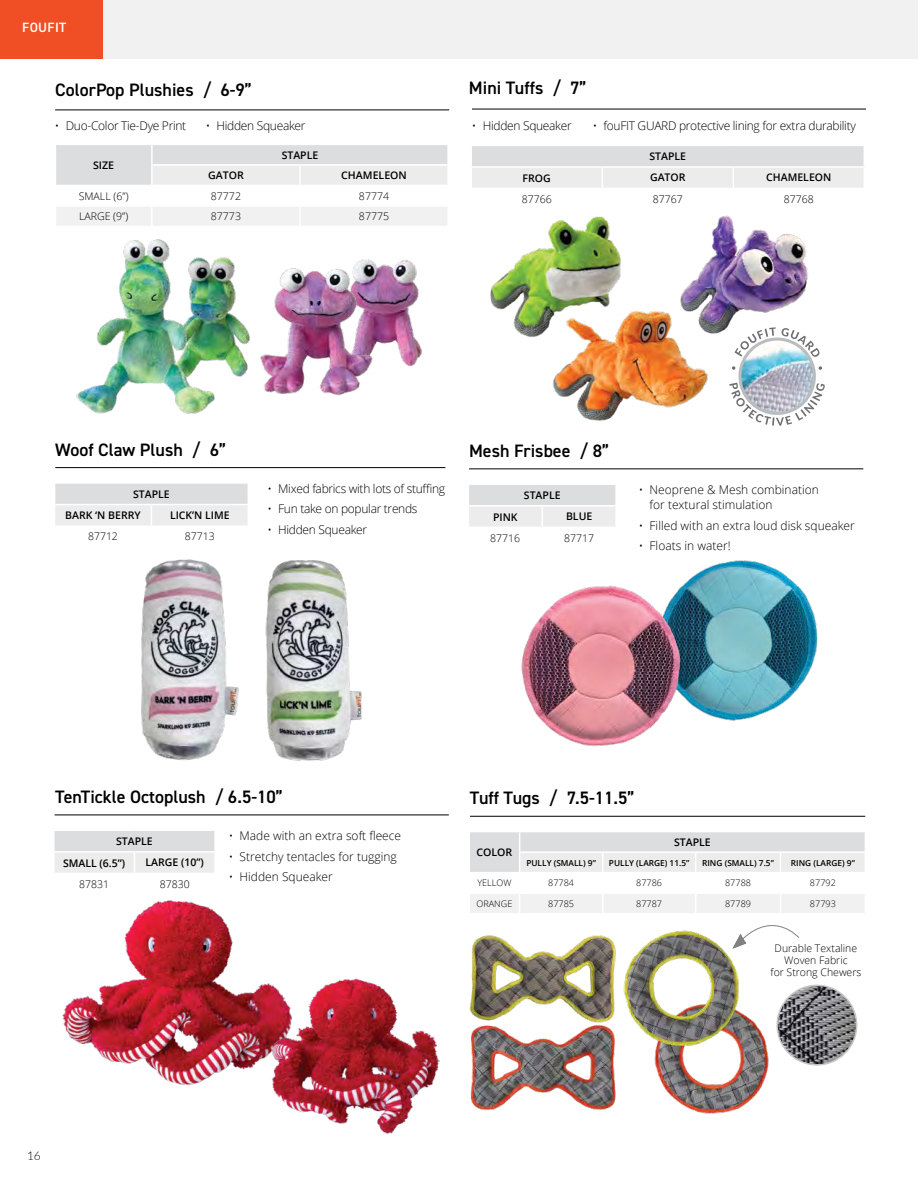
<style>
.page{position:relative;width:918px;height:1188px;background:#fff}
.page>*{position:absolute;margin:0;border:0;box-sizing:border-box;transform-origin:0 0}
.t1{font:600 18px "DIN2014";color:#000}
.t2{font:600 13.5px "DIN2014";letter-spacing:.025em;color:#fff}
.t3{font:300 12px "Open Sans";letter-spacing:-.025em;color:#000}
.t4{font:300 12px/15px "Open Sans";color:#000}
.t5{font:300 12px "Lato";color:#000}
.t6{font:600 10.5px/21.6px "Open Sans";color:#000}
.t7{font:300 10.5px/12px "Open Sans";color:#000;text-align:center}
.t8{font:300 9px "Open Sans";color:#000}
.t9{font:600 8.25px "Open Sans";color:#000}
</style>
<div class="page">
<div style="left:0;top:0;width:103px;height:58px;background:#f04e24"></div>
<div style="left:103px;top:0;width:815px;height:58px;background:#f1f1f2"></div>
<hr style="left:55px;top:467px;width:390px;height:1px;background:#000">
<svg style="left:55px;top:484px;width:193px;height:41px;background:#e5e5e6"></svg>
<img style="left:141px;top:559px;width:57px;height:201px">
<img style="left:198px;top:560px;width:164px;height:201px">
<hr style="left:469px;top:469px;width:394px;height:1px;background:#000">
<svg style="left:469px;top:485px;width:147px;height:42px;background:#e5e5e6"></svg>
<img style="left:685px;top:560px;width:133px;height:161px">
<img style="left:521px;top:583px;width:164px;height:163px">
<img style="left:241px;top:322px;width:5px;height:55px">
<hr style="left:55px;top:110px;width:394px;height:1px;background:#000">
<hr style="left:472px;top:109px;width:394px;height:1px;background:#000">
<svg style="left:472px;top:146px;width:392px;height:42px;background:#e5e5e6"></svg>
<img style="left:76px;top:239px;width:165px;height:175px">
<img style="left:358px;top:259px;width:65px;height:107px">
<svg style="left:56px;top:145px;width:392px;height:81px"></svg>
<img style="left:246px;top:262px;width:139px;height:134px">
<img style="left:691px;top:215px;width:117px;height:123px">
<img style="left:490px;top:216px;width:131px;height:121px">
<img style="left:545px;top:283px;width:172px;height:138px">
<img style="left:740px;top:339px;width:74px;height:74px;border-radius:37px">
<div style="left:739px;top:338px;width:77px;height:77px;border:3px solid #babdbf;border-radius:50%"></div>
<svg style="left:729px;top:383px;width:96px;height:43px"></svg>
<svg style="left:735px;top:327px;width:41px;height:30px"></svg>
<svg style="left:782px;top:328px;width:37px;height:29px"></svg>
<svg style="left:732px;top:366px;width:3px;height:4px"></svg>
<svg style="left:819px;top:366px;width:3px;height:4px"></svg>
<hr style="left:470px;top:816px;width:395px;height:1px;background:#000">
<img style="left:470px;top:1056px;width:146px;height:55px">
<img style="left:469px;top:949px;width:147px;height:107px">
<img style="left:654px;top:1017px;width:115px;height:97px">
<img style="left:623px;top:949px;width:125px;height:106px">
<svg style="left:470px;top:832px;width:395px;height:117px"></svg>
<img style="left:777px;top:985px;width:80px;height:80px;border-radius:40px">
<div style="left:776px;top:985px;width:81px;height:81px;border:2px solid #c6c8c8;border-radius:50%"></div>
<hr style="left:55px;top:815px;width:394px;height:1px;background:#000">
<div style="left:54px;top:830px;width:161px;height:22px;background:#dcddde"></div>
<hr style="left:53px;top:830px;width:81px;height:1px;background:#fff">
<hr style="left:53px;top:831px;width:2px;height:20px;background:#fff">
<hr style="left:134px;top:830px;width:82px;height:1px;background:#fff">
<hr style="left:214px;top:831px;width:2px;height:20px;background:#fff">
<hr style="left:53px;top:851px;width:81px;height:2px;background:#fff">
<hr style="left:134px;top:851px;width:82px;height:2px;background:#fff">
<div style="left:55px;top:853px;width:159px;height:18px;background:#ececed"></div>
<img style="left:55px;top:871px;width:198px;height:214px">
<img style="left:253px;top:978px;width:187px;height:156px">
<p class="t2" style="left:22px;top:19px;width:46px">FOUFIT</p>
<h1 class="t1" style="left:55px;top:78px;width:198px">ColorPop Plushies / 6-9”</h1>
<h1 class="t1" style="left:469px;top:76px;width:119px">Mini Tuffs / 7”</h1>
<p class="t3" style="left:55px;top:118px;width:133px">• Duo-Color Tie-Dye Print</p>
<p class="t3" style="left:206px;top:118px;width:101px">• Hidden Squeaker</p>
<p class="t3" style="left:472px;top:118px;width:101px">• Hidden Squeaker</p>
<p class="t3" style="left:593px;top:118px;width:265px">• fouFIT GUARD protective lining for extra durability</p>
<p class="t6" style="left:93px;top:154px;width:23px">SIZE</p>
<p class="t6" style="left:282px;top:144px;width:38px">STAPLE</p>
<p class="t6" style="left:208px;top:164px;width:37px">GATOR</p>
<p class="t6" style="left:341px;top:164px;width:67px">CHAMELEON</p>
<p class="t7" style="left:79px;top:190px;width:51px">SMALL (6”)</p>
<p class="t7" style="left:211px;top:190px;width:32px">87772</p>
<p class="t7" style="left:359px;top:190px;width:32px">87774</p>
<p class="t7" style="left:79px;top:210px;width:51px">LARGE (9”)</p>
<p class="t7" style="left:211px;top:210px;width:32px">87773</p>
<p class="t7" style="left:359px;top:210px;width:32px">87775</p>
<p class="t6" style="left:649px;top:145px;width:38px">STAPLE</p>
<p class="t6" style="left:523px;top:167px;width:30px">FROG</p>
<p class="t6" style="left:650px;top:166px;width:37px">GATOR</p>
<p class="t6" style="left:766px;top:166px;width:67px">CHAMELEON</p>
<p class="t7" style="left:522px;top:193px;width:31px">87766</p>
<p class="t7" style="left:653px;top:193px;width:31px">87767</p>
<p class="t7" style="left:784px;top:193px;width:31px">87768</p>
<h1 class="t1" style="left:55px;top:438px;width:172px">Woof Claw Plush / 6”</h1>
<p class="t6" style="left:65px;top:483px;width:106px;text-indent:68px">STAPLE<br>BARK ‘N BERRY</p>
<p class="t6" style="left:170px;top:504px;width:61px">LICK’N LIME</p>
<p class="t7" style="left:88px;top:530px;width:31px">87712</p>
<p class="t7" style="left:185px;top:530px;width:31px">87713</p>
<p class="t3" style="left:267px;top:480px;width:179px">• Mixed fabrics with lots of stuffing</p>
<p class="t3" style="left:267px;top:501px;width:152px">• Fun take on popular trends</p>
<p class="t3" style="left:267px;top:521px;width:101px">• Hidden Squeaker</p>
<h1 class="t1" style="left:469px;top:439px;width:141px">Mesh Frisbee / 8”</h1>
<p class="t6" style="left:524px;top:484px;width:38px">STAPLE</p>
<p class="t6" style="left:493px;top:506px;width:26px">PINK</p>
<p class="t6" style="left:566px;top:505px;width:28px">BLUE</p>
<p class="t7" style="left:490px;top:531px;width:31px">87716</p>
<p class="t7" style="left:564px;top:531px;width:31px">87717</p>
<p class="t4" style="left:650px;top:482px;width:171px;text-indent:-11px">• Neoprene &amp; Mesh combination for textural stimulation</p>
<p class="t4" style="left:639px;top:517px;width:217px">• Filled with an extra loud disk squeaker</p>
<p class="t4" style="left:639px;top:538px;width:93px">• Floats in water!</p>
<h1 class="t1" style="left:55px;top:785px;width:229px">TenTickle Octoplush / 6.5-10”</h1>
<p class="t6" style="left:63px;top:830px;width:91px;text-indent:53px">STAPLE<br>SMALL (6.5”)</p>
<p class="t4" style="left:229px;top:828px;width:174px">• Made with an extra soft fleece</p>
<p class="t4" style="left:229px;top:848px;width:169px">• Stretchy tentacles for tugging</p>
<p class="t4" style="left:229px;top:869px;width:105px">• Hidden Squeaker</p>
<p class="t6" style="left:146px;top:851px;width:60px">LARGE (10”)</p>
<p class="t7" style="left:79px;top:877px;width:31px">87831</p>
<p class="t7" style="left:160px;top:877px;width:31px">87830</p>
<p class="t5" style="left:27px;top:1147px;width:15px">16</p>
<h1 class="t1" style="left:470px;top:786px;width:166px">Tuff Tugs / 7.5-11.5”</h1>
<p class="t6" style="left:476px;top:841px;width:37px">COLOR</p>
<p class="t6" style="left:674px;top:831px;width:38px">STAPLE</p>
<p class="t9" style="left:526px;top:857px;width:71px">PULLY (SMALL) 9”</p>
<p class="t9" style="left:609px;top:857px;width:82px">PULLY (LARGE) 11.5”</p>
<p class="t9" style="left:702px;top:857px;width:73px">RING (SMALL) 7.5”</p>
<p class="t9" style="left:791px;top:857px;width:66px">RING (LARGE) 9”</p>
<p class="t8" style="left:477px;top:877px;width:36px">YELLOW</p>
<p class="t8" style="left:548px;top:877px;width:27px">87784</p>
<p class="t8" style="left:636px;top:877px;width:27px">87786</p>
<p class="t8" style="left:725px;top:877px;width:27px">87788</p>
<p class="t8" style="left:810px;top:877px;width:27px">87792</p>
<p class="t8" style="left:476px;top:897px;width:37px">ORANGE</p>
<p class="t8" style="left:548px;top:897px;width:27px">87785</p>
<p class="t8" style="left:636px;top:897px;width:27px">87787</p>
<p class="t8" style="left:725px;top:897px;width:27px">87789</p>
<p class="t8" style="left:810px;top:897px;width:27px">87793</p>
<p class="t7" style="left:771px;top:942px;width:92px">Durable Textaline<br>Woven Fabric<br>for Strong Chewers</p>
</div>
